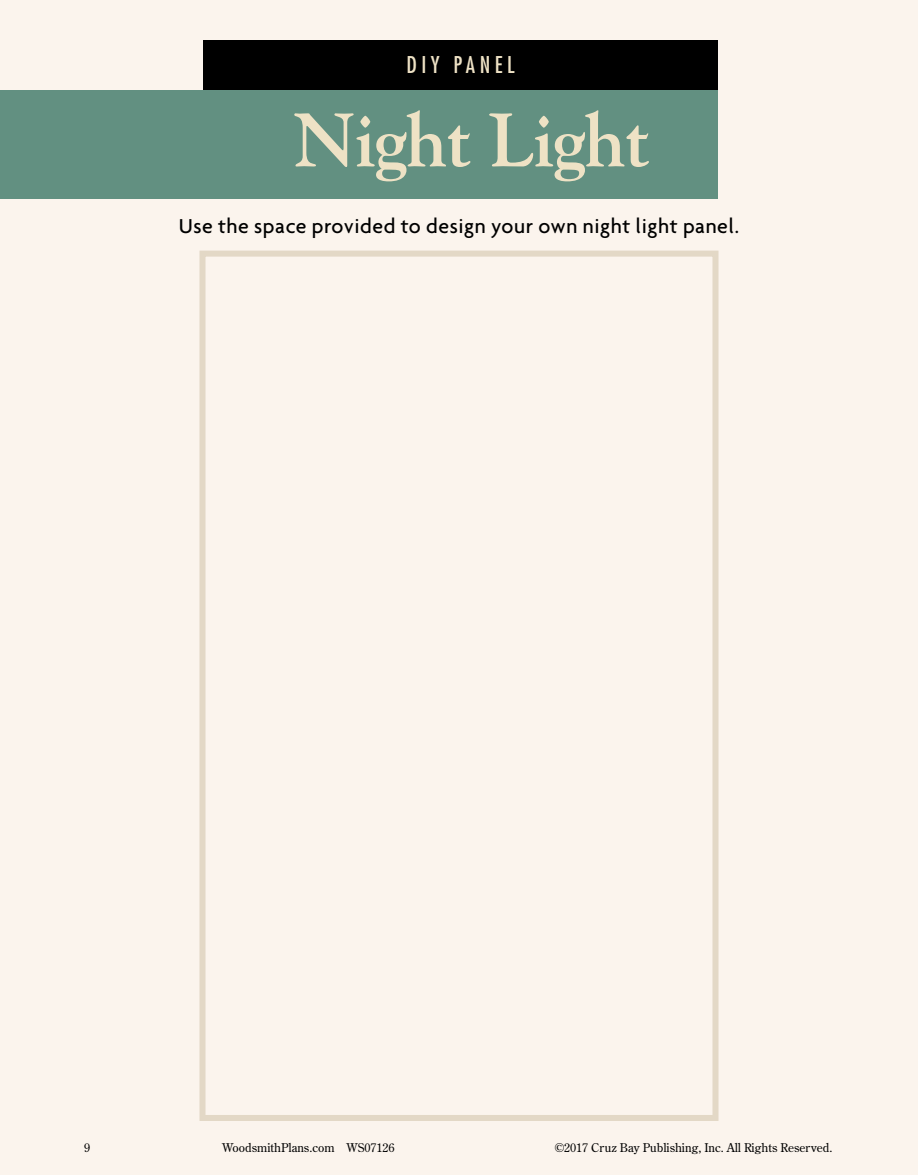
<style>
.page{position:relative;width:918px;height:1175px;background:#fff}
.page>*{position:absolute;margin:0;border:0;box-sizing:border-box;transform-origin:0 0}
.t1{font:700 75px "Goudy Std";letter-spacing:-.02em;color:#eee2c5}
.t2{font:condensed 22.5px "Futura";letter-spacing:.2em;color:#eee2c5}
.t3{font:500 21.75px "Agenda";letter-spacing:.025em;color:#000}
.t4{font:12px "Century Old Style";color:#000}
</style>
<div class="page">
<div style="left:0;top:0;width:918px;height:1174px;background:#fbf4ed"></div>
<div style="left:200px;top:250px;width:518px;height:870px;border:6px solid #e3d8c6"></div>
<div style="left:0;top:90px;width:718px;height:108px;background:#629081"></div>
<div style="left:203px;top:40px;width:515px;height:49px;background:#000"></div>
<h2 class="t2" style="left:406px;top:50px;width:110px">DIY PANEL</h2>
<h1 class="t1" style="left:294px;top:95px;width:357px">Night Light</h1>
<h3 class="t3" style="left:179px;top:213px;width:562px">Use the space provided to design your own night light panel.</h3>
<p class="t4" style="left:84px;top:1140px;width:7px">9</p>
<p class="t4" style="left:222px;top:1140px;width:174px">WoodsmithPlans.com WS07126</p>
<p class="t4" style="left:555px;top:1140px;width:279px">©2017 Cruz Bay Publishing, Inc. All Rights Reserved.</p>
</div>
